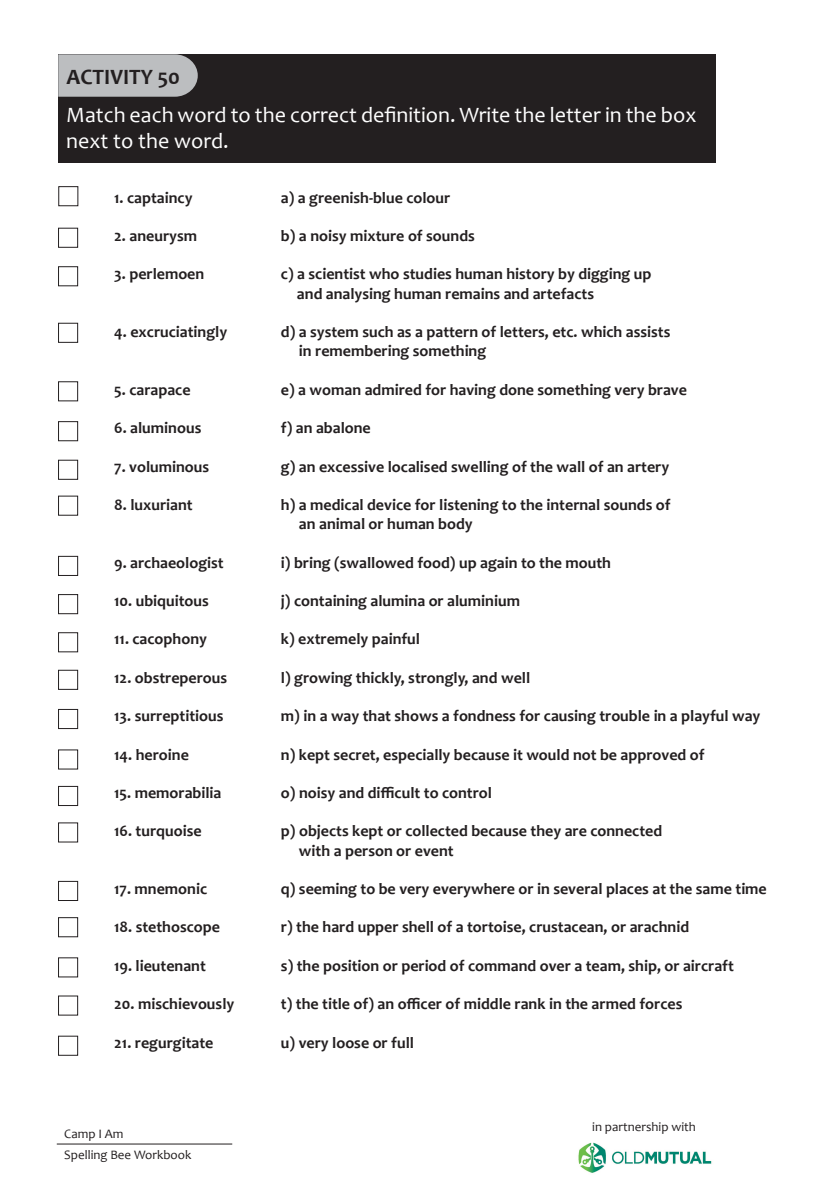
<style>
.page{position:relative;width:840px;height:1191px;background:#fff}
.page>*{position:absolute;margin:0;border:0;box-sizing:border-box;transform-origin:0 0}
.t1{font:22px/26.4px "Candara";color:#fff}
.t2{font:700 22px "Candara";color:#231f20}
.t3{font:700 16px/19.2px "Candara";color:#231f20}
.t4{font:13px/20.8px "Candara";color:#231f20}
</style>
<div class="page">
<div style="left:58px;top:54px;width:657px;height:109px;background:#231f20"></div>
<svg style="left:58px;top:54px;width:140px;height:43px"></svg>
<div style="left:58px;top:186px;width:20px;height:20px;border:1px solid #231f20"></div>
<div style="left:58px;top:228px;width:20px;height:20px;border:1px solid #231f20"></div>
<div style="left:58px;top:266px;width:20px;height:20px;border:1px solid #231f20"></div>
<div style="left:58px;top:323px;width:20px;height:20px;border:1px solid #231f20"></div>
<div style="left:58px;top:381px;width:20px;height:20px;border:1px solid #231f20"></div>
<div style="left:58px;top:421px;width:20px;height:20px;border:1px solid #231f20"></div>
<div style="left:58px;top:460px;width:20px;height:20px;border:1px solid #231f20"></div>
<div style="left:58px;top:495px;width:20px;height:21px;border:1px solid #231f20"></div>
<div style="left:58px;top:556px;width:20px;height:20px;border:1px solid #231f20"></div>
<div style="left:58px;top:594px;width:20px;height:20px;border:1px solid #231f20"></div>
<div style="left:58px;top:632px;width:20px;height:20px;border:1px solid #231f20"></div>
<div style="left:58px;top:670px;width:20px;height:20px;border:1px solid #231f20"></div>
<div style="left:58px;top:709px;width:20px;height:20px;border:1px solid #231f20"></div>
<div style="left:58px;top:749px;width:20px;height:20px;border:1px solid #231f20"></div>
<div style="left:58px;top:786px;width:20px;height:20px;border:1px solid #231f20"></div>
<div style="left:58px;top:822px;width:20px;height:20px;border:1px solid #231f20"></div>
<div style="left:58px;top:881px;width:20px;height:20px;border:1px solid #231f20"></div>
<div style="left:58px;top:917px;width:20px;height:20px;border:1px solid #231f20"></div>
<div style="left:58px;top:957px;width:20px;height:20px;border:1px solid #231f20"></div>
<div style="left:58px;top:995px;width:20px;height:20px;border:1px solid #231f20"></div>
<div style="left:58px;top:1035px;width:20px;height:20px;border:1px solid #231f20"></div>
<hr style="left:57px;top:1143px;width:175px;height:1px;background:#231f20">
<img style="left:578px;top:1142px;width:134px;height:31px">
<h1 class="t2" style="left:67px;top:63px;width:115px">ACTIVITY 50</h1>
<h1 class="t1" style="left:66px;top:101px;width:631px">Match each word to the correct definition. Write the letter in the box next to the word.</h1>
<p class="t3" style="left:114px;top:188px;width:80px">1. captaincy</p>
<p class="t3" style="left:114px;top:226px;width:84px">2. aneurysm</p>
<p class="t3" style="left:114px;top:264px;width:91px">3. perlemoen</p>
<p class="t3" style="left:114px;top:322px;width:114px">4. excruciatingly</p>
<p class="t3" style="left:114px;top:380px;width:78px">5. carapace</p>
<p class="t3" style="left:114px;top:418px;width:89px">6. aluminous</p>
<p class="t3" style="left:114px;top:456px;width:96px">7. voluminous</p>
<p class="t3" style="left:114px;top:495px;width:80px">8. luxuriant</p>
<p class="t3" style="left:114px;top:552px;width:111px">9. archaeologist</p>
<p class="t3" style="left:114px;top:591px;width:96px">10. ubiquitous</p>
<p class="t3" style="left:114px;top:629px;width:94px">11. cacophony</p>
<p class="t3" style="left:114px;top:668px;width:114px">12. obstreperous</p>
<p class="t3" style="left:114px;top:706px;width:111px">13. surreptitious</p>
<p class="t3" style="left:114px;top:744px;width:76px">14. heroine</p>
<p class="t3" style="left:114px;top:783px;width:109px">15. memorabilia</p>
<p class="t3" style="left:114px;top:821px;width:89px">16. turquoise</p>
<p class="t3" style="left:114px;top:879px;width:94px">17. mnemonic</p>
<p class="t3" style="left:114px;top:917px;width:107px">18. stethoscope</p>
<p class="t3" style="left:114px;top:956px;width:93px">19. lieutenant</p>
<p class="t3" style="left:114px;top:994px;width:121px">20. mischievously</p>
<p class="t3" style="left:114px;top:1032px;width:100px">21. regurgitate</p>
<p class="t4" style="left:64px;top:1122px;width:129px">Camp I Am<br>Spelling Bee Workbook</p>
<p class="t3" style="left:281px;top:188px;width:171px">a) a greenish-blue colour</p>
<p class="t3" style="left:281px;top:226px;width:195px">b) a noisy mixture of sounds</p>
<p class="t3" style="left:297px;top:264px;width:356px;text-indent:-16px">c) a scientist who studies human history by digging up and analysing human remains and artefacts</p>
<p class="t3" style="left:299px;top:322px;width:373px;text-indent:-18px">d) a system such as a pattern of letters, etc. which assists in remembering something</p>
<p class="t3" style="left:281px;top:380px;width:407px">e) a woman admired for having done something very brave</p>
<p class="t3" style="left:281px;top:418px;width:91px">f) an abalone</p>
<p class="t3" style="left:281px;top:456px;width:389px">g) an excessive localised swelling of the wall of an artery</p>
<p class="t3" style="left:299px;top:495px;width:373px;text-indent:-18px">h) a medical device for listening to the internal sounds of an animal or human body</p>
<p class="t3" style="left:281px;top:552px;width:331px">i) bring (swallowed food) up again to the mouth</p>
<p class="t3" style="left:281px;top:591px;width:240px">j) containing alumina or aluminium</p>
<p class="t3" style="left:281px;top:629px;width:140px">k) extremely painful</p>
<p class="t3" style="left:281px;top:668px;width:250px">l) growing thickly, strongly, and well</p>
<p class="t3" style="left:281px;top:706px;width:480px">m) in a way that shows a fondness for causing trouble in a playful way</p>
<p class="t3" style="left:281px;top:744px;width:425px">n) kept secret, especially because it would not be approved of</p>
<p class="t3" style="left:281px;top:783px;width:212px">o) noisy and difficult to control</p>
<p class="t3" style="left:299px;top:821px;width:364px;text-indent:-18px">p) objects kept or collected because they are connected with a person or event</p>
<p class="t3" style="left:281px;top:879px;width:487px">q) seeming to be very everywhere or in several places at the same time</p>
<p class="t3" style="left:281px;top:917px;width:409px">r) the hard upper shell of a tortoise, crustacean, or arachnid</p>
<p class="t3" style="left:281px;top:956px;width:454px">s) the position or period of command over a team, ship, or aircraft</p>
<p class="t3" style="left:281px;top:994px;width:403px">t) the title of) an officer of middle rank in the armed forces</p>
<p class="t3" style="left:281px;top:1032px;width:134px">u) very loose or full</p>
<p class="t4" style="left:592px;top:1116px;width:105px">in partnership with</p>
</div>
